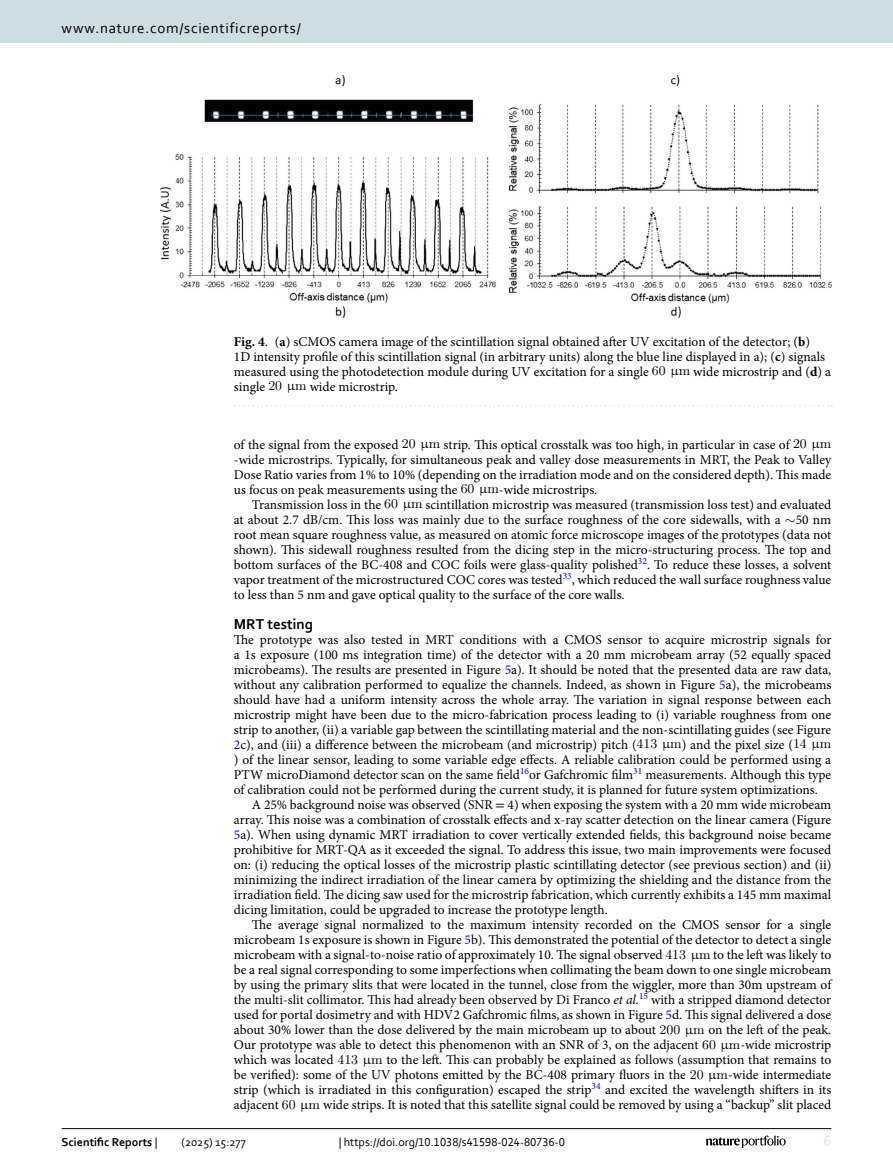
<style>
.page{position:relative;width:893px;height:1174px;background:#fff}
.page>*{position:absolute;margin:0;border:0;box-sizing:border-box;transform-origin:0 0}
.t1{font:15px "Corbel";letter-spacing:.05em;color:#000}
.Head_2{font:700 15px "Corbel";color:#000}
.t2{font:15px "Corbel";color:#d9e4eb}
.Body_Text_Indent{font:13.5px/15px "Minion Pro";color:#000;text-align:justify}
.Body_Text{font:13.5px/15px "Minion Pro";letter-spacing:-.005em;color:#000;text-align:justify}
.Figure_Caption{font:13.5px/15px "Minion Pro";color:#000}
.t3{font:12px "Corbel";color:#000}
.t4{font:700 12px "Corbel";color:#000}
.s1{font-weight:700}
.s2{font-family:"LM Roman 9"}
.s3{font-family:"EURM10"}
.s4{font-family:"SFRM0900"}
.s5{color:#00f}
.s6{font-family:"STIX"}
.s7{font-style:italic}
.s8{font-weight:400}
</style>
<div class="page">
<img style="left:160px;top:76px;width:671px;height:242px">
<svg style="left:235px;top:405px;width:597px;height:1px"></svg>
<hr style="left:62px;top:1128px;width:769px;height:1px;background:#000">
<svg style="left:706px;top:1135px;width:80px;height:12px"></svg>
<div style="left:0;top:0;width:893px;height:43px;background:#cedde4"></div>
<p class="t1" style="left:62px;top:18px;width:241px">www.nature.com/scientificreports/</p>
<p class="Figure_Caption" style="left:234px;top:334px;width:599px"><span class="s1">Fig. 4</span>. (<span class="s1">a</span>) sCMOS camera image of the scintillation signal obtained after UV excitation of the detector; (<span class="s1">b</span>)<br>1D intensity profile of this scintillation signal (in arbitrary units) along the blue line displayed in a); (<span class="s1">c</span>) signals measured using the photodetection module during UV excitation for a single <span class="s2">60</span> <span class="s3">µ</span><span class="s4">m</span> wide microstrip and (<span class="s1">d</span>) a single <span class="s2">20</span> <span class="s3">µ</span><span class="s4">m</span> wide microstrip.</p>
<p class="Body_Text_Indent" style="left:234px;top:437px;width:599px">of the signal from the exposed <span class="s2">20</span> <span class="s3">µ</span><span class="s4">m</span> strip. This optical crosstalk was too high, in particular in case of <span class="s2">20</span> <span class="s3">µ</span><span class="s4">m </span>-wide microstrips. Typically, for simultaneous peak and valley dose measurements in MRT, the Peak to Valley Dose Ratio varies from 1% to 10% (depending on the irradiation mode and on the considered depth). This made us focus on peak measurements using the <span class="s2">60</span> <span class="s3">µ</span><span class="s4">m</span>-wide microstrips.</p>
<p class="Body_Text_Indent" style="left:234px;top:497px;width:599px;text-indent:18px">Transmission loss in the <span class="s2">60</span> <span class="s3">µ</span><span class="s4">m</span> scintillation microstrip was measured (transmission loss test) and evaluated at about 2.7 dB/cm. This loss was mainly due to the surface roughness of the core sidewalls, with a ∼50 nm root mean square roughness value, as measured on atomic force microscope images of the prototypes (data not shown). This sidewall roughness resulted from the dicing step in the micro-structuring process. The top and bottom surfaces of the BC-408 and COC foils were glass-quality polished<sup>32</sup>. To reduce these losses, a solvent vapor treatment of the microstructured COC cores was tested<sup>33</sup>, which reduced the wall surface roughness value to less than 5 nm and gave optical quality to the surface of the core walls.</p>
<p class="Head_2" style="left:234px;top:614px;width:81px">MRT testing</p>
<p class="Body_Text" style="left:234px;top:632px;width:599px">The prototype was also tested in MRT conditions with a CMOS sensor to acquire microstrip signals for a 1s exposure (100 ms integration time) of the detector with a 20 mm microbeam array (52 equally spaced microbeams). The results are presented in Figure <span class="s5">5</span>a). It should be noted that the presented data are raw data, without any calibration performed to equalize the channels. Indeed, as shown in Figure <span class="s5">5</span>a), the microbeams should have had a uniform intensity across the whole array. The variation in signal response between each microstrip might have been due to the micro-fabrication process leading to (i) variable roughness from one strip to another, (ii) a variable gap between the scintillating material and the non-scintillating guides (see Figure <span class="s5">2</span>c), and (iii) a difference between the microbeam (and microstrip) pitch (<span class="s2">413</span> <span class="s3">µ</span><span class="s4">m</span>) and the pixel size (<span class="s2">14</span> <span class="s3">µ</span><span class="s4">m </span>) of the linear sensor, leading to some variable edge effects. A reliable calibration could be performed using a PTW microDiamond detector scan on the same field<sup>16</sup>or Gafchromic film<sup>31</sup> measurements. Although this type of calibration could not be performed during the current study, it is planned for future system optimizations.</p>
<p class="Body_Text_Indent" style="left:234px;top:797px;width:599px;text-indent:18px">A 25% background noise was observed (SNR <span class="s6">=</span> 4) when exposing the system with a 20 mm wide microbeam array. This noise was a combination of crosstalk effects and x-ray scatter detection on the linear camera (Figure <span class="s5">5</span>a). When using dynamic MRT irradiation to cover vertically extended fields, this background noise became prohibitive for MRT-QA as it exceeded the signal. To address this issue, two main improvements were focused on: (i) reducing the optical losses of the microstrip plastic scintillating detector (see previous section) and (ii) minimizing the indirect irradiation of the linear camera by optimizing the shielding and the distance from the irradiation field. The dicing saw used for the microstrip fabrication, which currently exhibits a 145 mm maximal dicing limitation, could be upgraded to increase the prototype length.</p>
<p class="Body_Text_Indent" style="left:234px;top:917px;width:599px;text-indent:18px">The average signal normalized to the maximum intensity recorded on the CMOS sensor for a single microbeam 1s exposure is shown in Figure <span class="s5">5</span>b). This demonstrated the potential of the detector to detect a single microbeam with a signal-to-noise ratio of approximately 10. The signal observed <span class="s2">413</span> <span class="s3">µ</span><span class="s4">m</span> to the left was likely to be a real signal corresponding to some imperfections when collimating the beam down to one single microbeam by using the primary slits that were located in the tunnel, close from the wiggler, more than 30m upstream of the multi-slit collimator. This had already been observed by Di Franco <span class="s7">et al.</span><sup>15</sup> with a stripped diamond detector used for portal dosimetry and with HDV2 Gafchromic films, as shown in Figure <span class="s5">5</span>d. This signal delivered a dose about 30% lower than the dose delivered by the main microbeam up to about <span class="s2">200</span> <span class="s3">µ</span><span class="s4">m</span> on the left of the peak.<br>Our prototype was able to detect this phenomenon with an SNR of 3, on the adjacent <span class="s2">60</span> <span class="s3">µ</span><span class="s4">m</span>-wide microstrip which was located <span class="s2">413</span> <span class="s3">µ</span><span class="s4">m</span> to the left. This can probably be explained as follows (assumption that remains to be verified): some of the UV photons emitted by the BC-408 primary fluors in the <span class="s2">20</span> <span class="s3">µ</span><span class="s4">m</span>-wide intermediate strip (which is irradiated in this configuration) escaped the strip<sup>34</sup> and excited the wavelength shifters in its adjacent <span class="s2">60</span> <span class="s3">µ</span><span class="s4">m</span> wide strips. It is noted that this satellite signal could be removed by using a “backup” slit placed</p>
<p class="t4" style="left:62px;top:1134px;width:97px">Scientific Reports <span class="s8">|</span></p>
<p class="t3" style="left:181px;top:1134px;width:66px">(2025) 15:277</p>
<p class="t3" style="left:339px;top:1134px;width:228px">| https://doi.org/10.1038/s41598-024-80736-0</p>
<p class="t2" style="left:824px;top:1132px;width:9px">6</p>
</div>
